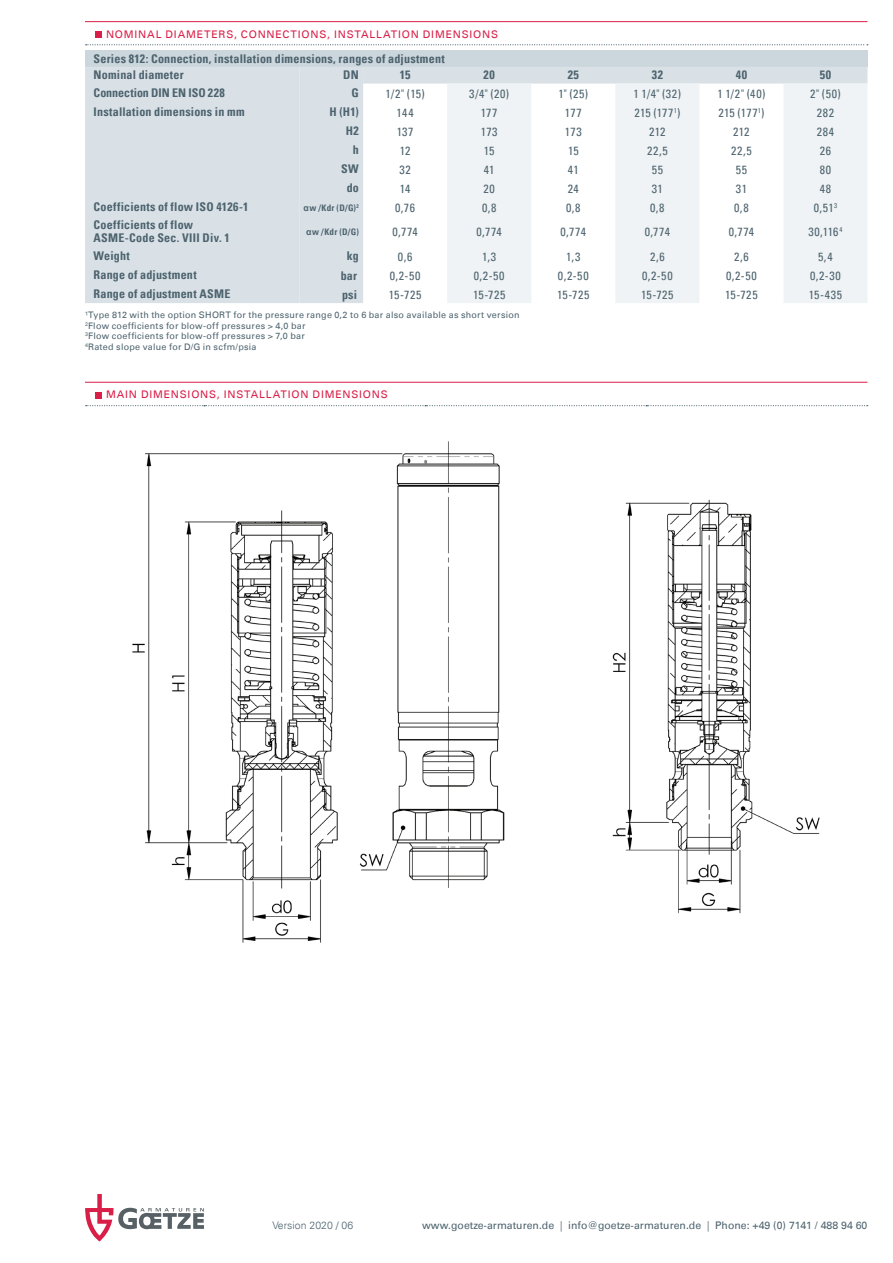
<style>
.page{position:relative;width:893px;height:1263px;background:#fff}
.page>*{position:absolute;margin:0;border:0;box-sizing:border-box;transform-origin:0 0}
.t1{font:condensed 12px "Univers";letter-spacing:.045em;color:#4d636e}
.t2{font:700 condensed 12px/16.8px "Univers";letter-spacing:.02em;color:#4d636e}
.t3{font:700 condensed 12px "Univers";color:#4d636e}
.t4{font:10.5px "Univers";letter-spacing:.075em;color:#d91e47}
.t5{font:10.5px "Univers";color:#4d636e}
.t6{font:300 10.5px "Univers";color:#4d636e}
.t7{font:9px/10.5px "Univers";letter-spacing:.03em;color:#4d636e}
.t8{font:700 condensed 9px "Univers";letter-spacing:.03em;color:#4d636e}
.s1{font-family:"Arial";font-stretch:normal}
.s2{font-weight:300}
</style>
<div class="page">
<svg style="left:85px;top:1194px;width:119px;height:47px"></svg>
<hr style="left:85px;top:382px;width:782px;height:1px;background:#d91e47">
<svg style="left:96px;top:392px;width:6px;height:6px"></svg>
<svg style="left:86px;top:405px;width:782px;height:1px"></svg>
<hr style="left:85px;top:21px;width:782px;height:1px;background:#d91e47">
<div style="left:96px;top:31px;width:6px;height:7px;background:#d91e47"></div>
<svg style="left:86px;top:44px;width:782px;height:1px"></svg>
<div style="left:85px;top:50px;width:782px;height:17px;background:#ccd6dd"></div>
<svg style="left:85px;top:67px;width:782px;height:236px;fill:#d9e1e7"></svg>
<div style="left:299px;top:67px;width:64px;height:236px;background:#d9e1e7"></div>
<svg style="left:447px;top:84px;width:420px;height:219px;fill:#eff3f5"></svg>
<img style="left:132px;top:441px;width:688px;height:502px">
<p class="t4" style="left:106px;top:28px;width:394px">NOMINAL DIAMETERS, CONNECTIONS, INSTALLATION DIMENSIONS</p>
<p class="t2" style="left:94px;top:50px;width:353px">Series 812: Connection, installation dimensions, ranges of adjustment<br>Nominal diameter</p>
<p class="t2" style="left:343px;top:67px;width:17px">DN</p>
<p class="t2" style="left:400px;top:67px;width:12px">15</p>
<p class="t2" style="left:484px;top:67px;width:13px">20</p>
<p class="t2" style="left:568px;top:67px;width:13px">25</p>
<p class="t2" style="left:652px;top:67px;width:13px">32</p>
<p class="t2" style="left:736px;top:67px;width:13px">40</p>
<p class="t2" style="left:820px;top:67px;width:13px">50</p>
<p class="t3" style="left:94px;top:86px;width:133px">Connection DIN EN ISO 228</p>
<p class="t2" style="left:352px;top:84px;width:9px">G</p>
<p class="t1" style="left:386px;top:86px;width:41px">1/2" (15)</p>
<p class="t1" style="left:469px;top:86px;width:41px">3/4" (20)</p>
<p class="t1" style="left:558px;top:86px;width:31px">1" (25)</p>
<p class="t1" style="left:634px;top:86px;width:49px">1 1/4" (32)</p>
<p class="t1" style="left:717px;top:86px;width:50px">1 1/2" (40)</p>
<p class="t1" style="left:810px;top:86px;width:32px">2" (50)</p>
<p class="t2" style="left:94px;top:103px;width:153px">Installation dimensions in mm</p>
<p class="t2" style="left:329px;top:103px;width:31px">H (H1)</p>
<p class="t1" style="left:397px;top:105px;width:19px">144</p>
<p class="t1" style="left:481px;top:105px;width:18px">177</p>
<p class="t1" style="left:565px;top:105px;width:18px">177</p>
<p class="t1" style="left:634px;top:105px;width:47px">215 (177<sup>1</sup>)</p>
<p class="t1" style="left:718px;top:105px;width:47px">215 (177<sup>1</sup>)</p>
<p class="t1" style="left:817px;top:105px;width:19px">282</p>
<p class="t2" style="left:346px;top:122px;width:15px">H2</p>
<p class="t1" style="left:397px;top:124px;width:18px">137</p>
<p class="t1" style="left:481px;top:124px;width:18px">173</p>
<p class="t1" style="left:565px;top:124px;width:18px">173</p>
<p class="t1" style="left:649px;top:124px;width:18px">212</p>
<p class="t1" style="left:733px;top:124px;width:18px">212</p>
<p class="t1" style="left:817px;top:124px;width:19px">284</p>
<p class="t2" style="left:353px;top:141px;width:7px">h</p>
<p class="t1" style="left:400px;top:143px;width:12px">12</p>
<p class="t1" style="left:484px;top:143px;width:12px">15</p>
<p class="t1" style="left:568px;top:143px;width:12px">15</p>
<p class="t1" style="left:647px;top:143px;width:22px">22,5</p>
<p class="t1" style="left:731px;top:143px;width:22px">22,5</p>
<p class="t1" style="left:820px;top:143px;width:13px">26</p>
<p class="t2" style="left:341px;top:160px;width:19px">SW</p>
<p class="t1" style="left:400px;top:162px;width:13px">32</p>
<p class="t1" style="left:484px;top:162px;width:12px">41</p>
<p class="t1" style="left:568px;top:162px;width:12px">41</p>
<p class="t1" style="left:652px;top:162px;width:13px">55</p>
<p class="t1" style="left:736px;top:162px;width:13px">55</p>
<p class="t1" style="left:820px;top:162px;width:13px">80</p>
<p class="t2" style="left:347px;top:179px;width:14px">do</p>
<p class="t1" style="left:400px;top:181px;width:12px">14</p>
<p class="t1" style="left:484px;top:181px;width:13px">20</p>
<p class="t1" style="left:568px;top:181px;width:13px">24</p>
<p class="t1" style="left:652px;top:181px;width:13px">31</p>
<p class="t1" style="left:736px;top:181px;width:13px">31</p>
<p class="t1" style="left:820px;top:181px;width:13px">48</p>
<p class="t2" style="left:94px;top:198px;width:156px">Coefficients of flow ISO 4126-1</p>
<p class="t8" style="left:304px;top:202px;width:57px"><span class="s1">α</span>w /Kdr (D/G)<sup>2</sup></p>
<p class="t1" style="left:395px;top:200px;width:21px">0,76</p>
<p class="t1" style="left:482px;top:200px;width:16px">0,8</p>
<p class="t1" style="left:566px;top:200px;width:16px">0,8</p>
<p class="t1" style="left:650px;top:200px;width:16px">0,8</p>
<p class="t1" style="left:734px;top:200px;width:16px">0,8</p>
<p class="t1" style="left:814px;top:200px;width:25px">0,51<sup>3</sup></p>
<p class="t2" style="left:94px;top:217px;width:138px;line-height:13.5px">Coefficients of flow<br>ASME-Code Sec. VIII Div. 1</p>
<p class="t8" style="left:306px;top:227px;width:54px"><span class="s1">α</span>w /Kdr (D/G)</p>
<p class="t1" style="left:392px;top:225px;width:27px">0,774</p>
<p class="t1" style="left:476px;top:225px;width:27px">0,774</p>
<p class="t1" style="left:561px;top:225px;width:27px">0,774</p>
<p class="t1" style="left:645px;top:225px;width:27px">0,774</p>
<p class="t1" style="left:729px;top:225px;width:27px">0,774</p>
<p class="t1" style="left:808px;top:225px;width:36px">30,116<sup>4</sup></p>
<p class="t2" style="left:94px;top:247px;width:38px">Weight</p>
<p class="t2" style="left:347px;top:247px;width:14px">kg</p>
<p class="t1" style="left:398px;top:249px;width:16px">0,6</p>
<p class="t1" style="left:482px;top:249px;width:16px">1,3</p>
<p class="t1" style="left:566px;top:249px;width:16px">1,3</p>
<p class="t1" style="left:650px;top:249px;width:16px">2,6</p>
<p class="t1" style="left:734px;top:249px;width:16px">2,6</p>
<p class="t1" style="left:818px;top:249px;width:16px">5,4</p>
<p class="t2" style="left:94px;top:266px;width:105px">Range of adjustment</p>
<p class="t2" style="left:341px;top:267px;width:18px">bar</p>
<p class="t1" style="left:390px;top:268px;width:32px">0,2-50</p>
<p class="t1" style="left:474px;top:268px;width:32px">0,2-50</p>
<p class="t1" style="left:558px;top:268px;width:32px">0,2-50</p>
<p class="t1" style="left:642px;top:268px;width:32px">0,2-50</p>
<p class="t1" style="left:726px;top:268px;width:32px">0,2-50</p>
<p class="t1" style="left:810px;top:268px;width:32px">0,2-30</p>
<p class="t2" style="left:94px;top:285px;width:138px">Range of adjustment ASME</p>
<p class="t2" style="left:342px;top:286px;width:17px">psi</p>
<p class="t1" style="left:389px;top:287px;width:34px">15-725</p>
<p class="t1" style="left:473px;top:287px;width:34px">15-725</p>
<p class="t1" style="left:557px;top:287px;width:34px">15-725</p>
<p class="t1" style="left:641px;top:287px;width:34px">15-725</p>
<p class="t1" style="left:725px;top:287px;width:34px">15-725</p>
<p class="t1" style="left:809px;top:287px;width:35px">15-435</p>
<p class="t7" style="left:85px;top:310px;width:436px">¹Type 812 with the option SHORT for the pressure range 0,2 to 6 bar also available as short version <sup>2</sup>Flow coefficients for blow-off pressures &gt; 4,0 bar<br><sup>3</sup>Flow coefficients for blow-off pressures &gt; 7,0 bar<br><sup>4</sup>Rated slope value for D/G in scfm/psia</p>
<p class="t4" style="left:106px;top:388px;width:283px">MAIN DIMENSIONS, INSTALLATION DIMENSIONS</p>
<p class="t6" style="left:272px;top:1219px;width:82px">Version 2020 / 06</p>
<p class="t5" style="left:422px;top:1219px;width:447px">www.goetze-armaturen.de <span class="s2">|</span> info@goetze-armaturen.de <span class="s2">|</span> Phone: +49 (0) 7141 / 488 94 60</p>
</div>
